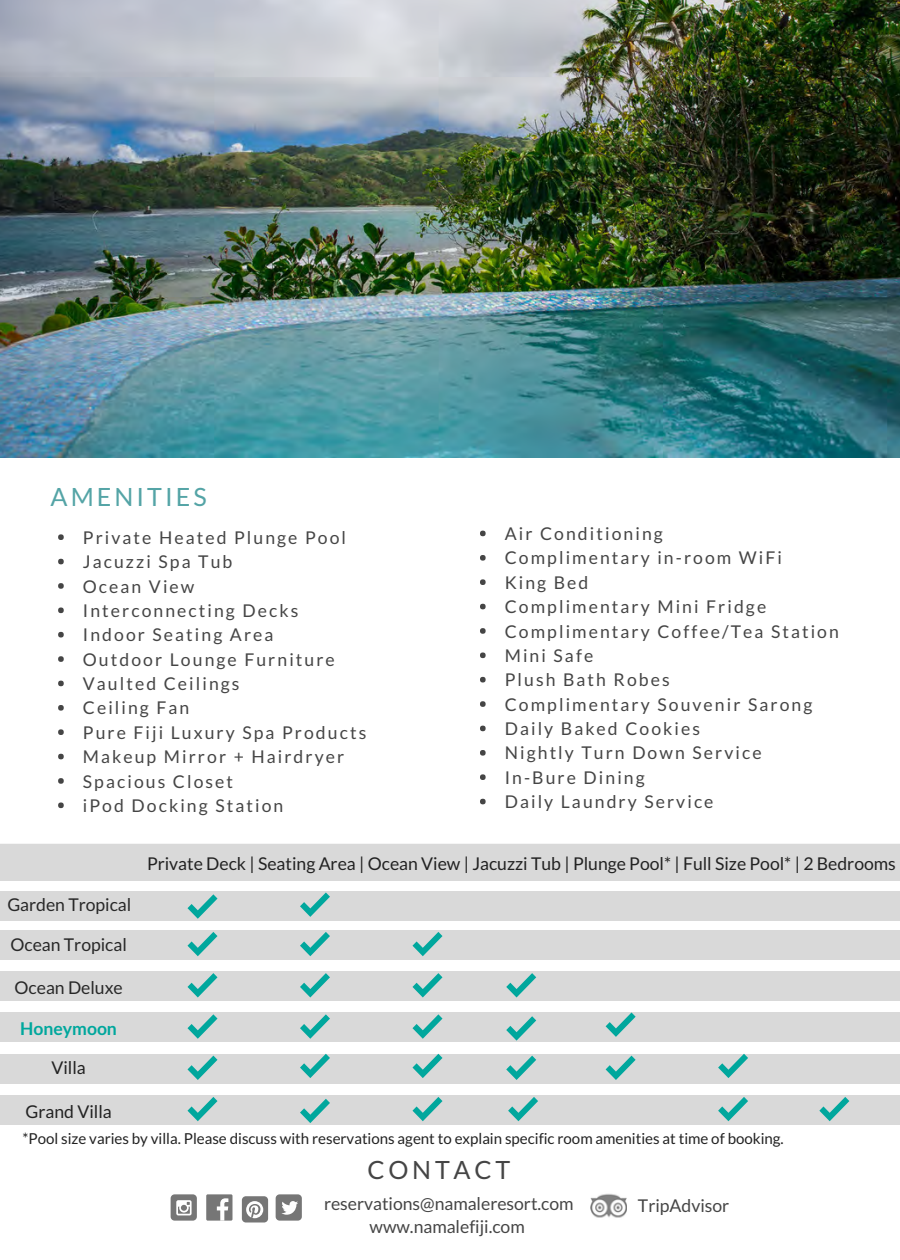
<style>
.page{position:relative;width:900px;height:1260px;background:#fff}
.page>*{position:absolute;margin:0;border:0;box-sizing:border-box;transform-origin:0 0}
.t1{font:25.25px "Lato";letter-spacing:.12em;color:#54a4a6}
.t2{font:25.25px "Lato";letter-spacing:.15em;color:#454545}
.t3{font:17.5px/24.2px "Lato";letter-spacing:.12em;color:#454545}
.t4{font:17.5px "Lato";color:#222}
.t5{font:17.5px/22.5px "Lato";color:#454545;text-align:center}
.t6{font:17.5px "Lato";color:#282828}
.t7{font:700 17.5px "Lato";color:#00a79d}
.t8{font:15px "Lato";color:#222}
</style>
<div class="page">
<svg style="left:58px;top:534px;width:6px;height:6px"></svg>
<svg style="left:58px;top:559px;width:6px;height:5px"></svg>
<svg style="left:58px;top:583px;width:6px;height:6px"></svg>
<svg style="left:58px;top:608px;width:6px;height:5px"></svg>
<svg style="left:58px;top:632px;width:6px;height:6px"></svg>
<svg style="left:58px;top:656px;width:6px;height:6px"></svg>
<svg style="left:58px;top:681px;width:6px;height:5px"></svg>
<svg style="left:58px;top:705px;width:6px;height:6px"></svg>
<svg style="left:58px;top:729px;width:6px;height:6px"></svg>
<svg style="left:58px;top:754px;width:6px;height:5px"></svg>
<svg style="left:58px;top:778px;width:6px;height:6px"></svg>
<svg style="left:58px;top:803px;width:6px;height:5px"></svg>
<svg style="left:480px;top:531px;width:6px;height:5px"></svg>
<svg style="left:480px;top:555px;width:6px;height:6px"></svg>
<svg style="left:480px;top:579px;width:6px;height:6px"></svg>
<svg style="left:480px;top:604px;width:6px;height:5px"></svg>
<svg style="left:480px;top:628px;width:6px;height:6px"></svg>
<svg style="left:480px;top:653px;width:6px;height:5px"></svg>
<svg style="left:480px;top:677px;width:6px;height:6px"></svg>
<svg style="left:480px;top:701px;width:6px;height:6px"></svg>
<svg style="left:480px;top:726px;width:6px;height:5px"></svg>
<svg style="left:480px;top:750px;width:6px;height:6px"></svg>
<svg style="left:480px;top:774px;width:6px;height:6px"></svg>
<svg style="left:480px;top:799px;width:6px;height:5px"></svg>
<div style="left:0;top:844px;width:900px;height:37px;background:#d9d9d9"></div>
<div style="left:0;top:891px;width:900px;height:30px;background:#d9d9d9"></div>
<svg style="left:188px;top:894px;width:29px;height:25px"></svg>
<div style="left:0;top:930px;width:900px;height:30px;background:#d9d9d9"></div>
<svg style="left:188px;top:932px;width:29px;height:24px"></svg>
<div style="left:0;top:971px;width:900px;height:30px;background:#d9d9d9"></div>
<svg style="left:188px;top:973px;width:29px;height:25px"></svg>
<div style="left:0;top:1012px;width:900px;height:30px;background:#d9d9d9"></div>
<svg style="left:188px;top:1014px;width:29px;height:25px"></svg>
<div style="left:0;top:1054px;width:900px;height:30px;background:#d9d9d9"></div>
<svg style="left:188px;top:1056px;width:29px;height:24px"></svg>
<svg style="left:300px;top:893px;width:30px;height:24px"></svg>
<svg style="left:300px;top:932px;width:30px;height:24px"></svg>
<svg style="left:300px;top:973px;width:30px;height:25px"></svg>
<svg style="left:300px;top:1014px;width:30px;height:25px"></svg>
<svg style="left:300px;top:1054px;width:30px;height:24px"></svg>
<svg style="left:413px;top:932px;width:29px;height:24px"></svg>
<svg style="left:413px;top:973px;width:29px;height:25px"></svg>
<svg style="left:413px;top:1014px;width:29px;height:25px"></svg>
<svg style="left:413px;top:1054px;width:29px;height:24px"></svg>
<svg style="left:506px;top:973px;width:30px;height:25px"></svg>
<svg style="left:506px;top:1016px;width:30px;height:25px"></svg>
<svg style="left:506px;top:1056px;width:30px;height:24px"></svg>
<svg style="left:606px;top:1012px;width:30px;height:25px"></svg>
<svg style="left:718px;top:1054px;width:30px;height:24px"></svg>
<svg style="left:606px;top:1056px;width:30px;height:24px"></svg>
<div style="left:0;top:1095px;width:900px;height:30px;background:#d9d9d9"></div>
<img style="left:0;top:0;width:900px;height:458px">
<div style="left:206px;top:1194px;width:26px;height:27px;background:#767676"></div>
<svg style="left:217px;top:1198px;width:11px;height:23px"></svg>
<div style="left:242px;top:1196px;width:26px;height:26px;background:#767676;border-radius:4px"></div>
<svg style="left:246px;top:1201px;width:17px;height:17px"></svg>
<div style="left:276px;top:1194px;width:26px;height:27px;background:#767676;border-radius:4px"></div>
<svg style="left:281px;top:1201px;width:17px;height:14px"></svg>
<div style="left:171px;top:1194px;width:26px;height:27px;background:#767676;border-radius:4px"></div>
<svg style="left:176px;top:1200px;width:16px;height:15px"></svg>
<img style="left:591px;top:1193px;width:35px;height:25px">
<h1 class="t1" style="left:51px;top:481px;width:158px">AMENITIES</h1>
<p class="t3" style="left:83px;top:525px;width:285px">Private Heated Plunge Pool<br>Jacuzzi Spa Tub<br>Ocean View<br>Interconnecting Decks<br>Indoor Seating Area<br>Outdoor Lounge Furniture<br>Vaulted Ceilings<br>Ceiling Fan<br>Pure Fiji Luxury Spa Products<br>Makeup Mirror + Hairdryer<br>Spacious Closet<br>iPod Docking Station</p>
<p class="t3" style="left:505px;top:521px;width:336px">Air Conditioning<br>Complimentary in-room WiFi<br>King Bed<br>Complimentary Mini Fridge<br>Complimentary Coffee/Tea Station<br>Mini Safe<br>Plush Bath Robes<br>Complimentary Souvenir Sarong<br>Daily Baked Cookies<br>Nightly Turn Down Service<br>In-Bure Dining<br>Daily Laundry Service</p>
<p class="t6" style="left:7px;top:894px;width:125px">Garden Tropical</p>
<p class="t6" style="left:10px;top:933px;width:118px">Ocean Tropical</p>
<p class="t6" style="left:15px;top:976px;width:110px">Ocean Deluxe</p>
<p class="t7" style="left:20px;top:1018px;width:98px">Honeymoon</p>
<p class="t4" style="left:52px;top:1057px;width:36px">Villa</p>
<p class="t4" style="left:26px;top:1100px;width:88px">Grand Villa</p>
<p class="t4" style="left:147px;top:853px;width:750px">Private Deck | Seating Area | Ocean View | Jacuzzi Tub | Plunge Pool* | Full Size Pool* | 2 Bedrooms</p>
<p class="t8" style="left:22px;top:1129px;width:763px">*Pool size varies by villa. Please discuss with reservations agent to explain specific room amenities at time of booking.</p>
<h1 class="t2" style="left:367px;top:1154px;width:144px">CONTACT</h1>
<p class="t5" style="left:324px;top:1192px;width:251px">reservations@namaleresort.com www.namalefiji.com</p>
<p class="t5" style="left:638px;top:1194px;width:93px">TripAdvisor</p>
</div>
